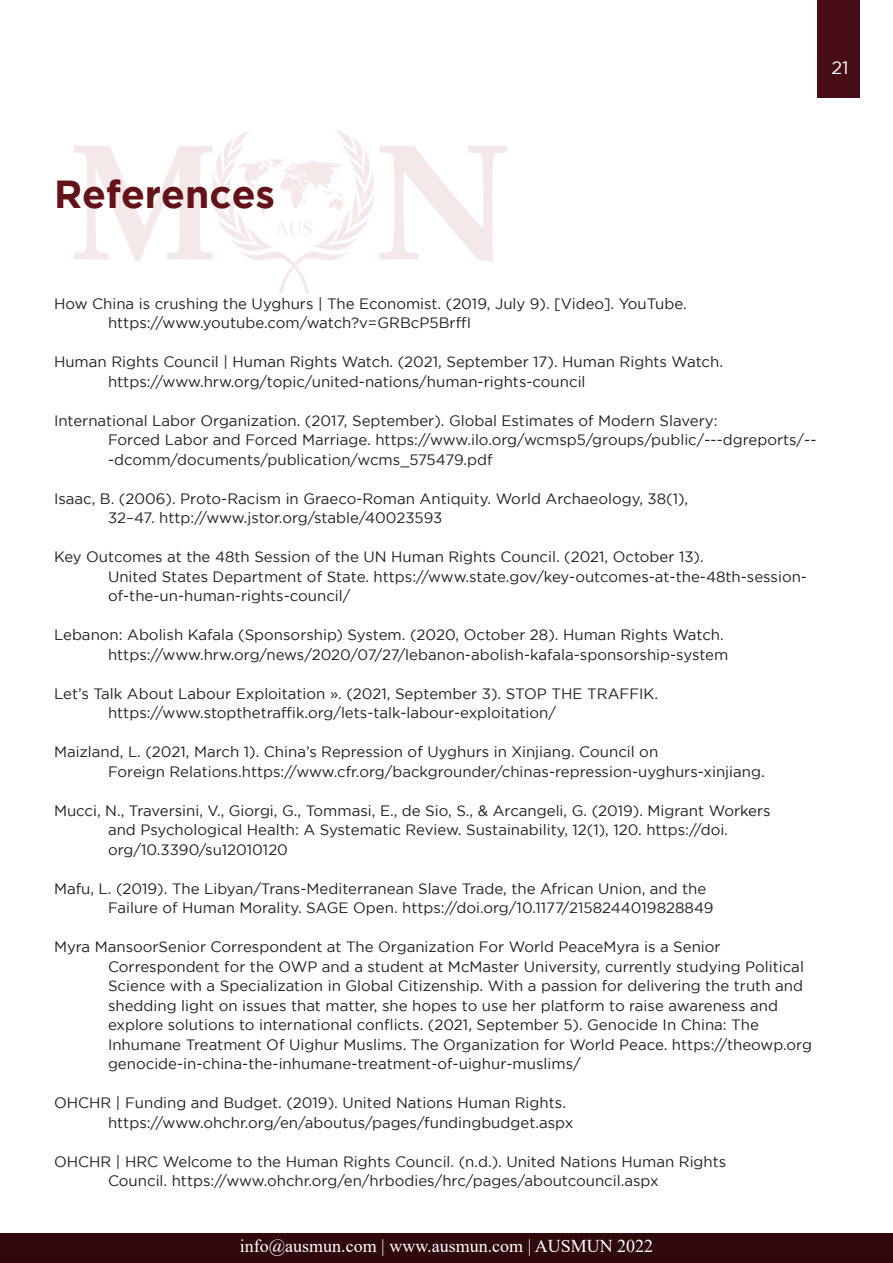
<style>
.page{position:relative;width:893px;height:1263px;background:#fff}
.page>*{position:absolute;margin:0;border:0;box-sizing:border-box;transform-origin:0 0}
.t1{font:700 39px "Gotham";color:#631219}
.t2{font:18px "Times New Roman";color:#fff}
.t3{font:18px "Gotham";color:#fff}
.t4{font:15px/19.5px "Gotham";color:#231f20}
</style>
<div class="page">
<div style="left:818px;top:0;width:42px;height:98px;background:#470c15"></div>
<div style="left:0;top:1233px;width:893px;height:30px;background:#30090d"></div>
<img style="left:74px;top:130px;width:432px;height:163px">
<p class="t3" style="left:831px;top:58px;width:19px">21</p>
<p class="t1" style="left:54px;top:172px;width:223px">References</p>
<p class="t4" style="left:54px;top:293px;width:634px">How China is crushing the Uyghurs | The Economist. (2019, July 9). [Video]. YouTube.</p>
<p class="t4" style="left:108px;top:313px;width:364px">https://www.youtube.com/watch?v=GRBcP5BrffI</p>
<p class="t4" style="left:54px;top:352px;width:671px">Human Rights Council | Human Rights Watch. (2021, September 17). Human Rights Watch.</p>
<p class="t4" style="left:108px;top:371px;width:479px">https://www.hrw.org/topic/united-nations/human-rights-council</p>
<p class="t4" style="left:54px;top:410px;width:665px">International Labor Organization. (2017, September). Global Estimates of Modern Slavery:</p>
<p class="t4" style="left:108px;top:430px;width:710px">Forced Labor and Forced Marriage. https://www.ilo.org/wcmsp5/groups/public/---dgreports/-- -dcomm/documents/publication/wcms_575479.pdf</p>
<p class="t4" style="left:54px;top:488px;width:636px">Isaac, B. (2006). Proto-Racism in Graeco-Roman Antiquity. World Archaeology, 38(1),</p>
<p class="t4" style="left:108px;top:508px;width:336px">32–47. http://www.jstor.org/stable/40023593</p>
<p class="t4" style="left:54px;top:547px;width:651px">Key Outcomes at the 48th Session of the UN Human Rights Council. (2021, October 13).</p>
<p class="t4" style="left:108px;top:566px;width:701px">United States Department of State. https://www.state.gov/key-outcomes-at-the-48th-session&shy;of-the-un-human-rights-council/</p>
<p class="t4" style="left:54px;top:625px;width:671px">Lebanon: Abolish Kafala (Sponsorship) System. (2020, October 28). Human Rights Watch.</p>
<p class="t4" style="left:108px;top:644px;width:622px">https://www.hrw.org/news/2020/07/27/lebanon-abolish-kafala-sponsorship-system</p>
<p class="t4" style="left:54px;top:683px;width:605px">Let’s Talk About Labour Exploitation ». (2021, September 3). STOP THE TRAFFIK.</p>
<p class="t4" style="left:108px;top:703px;width:450px">https://www.stopthetraffik.org/lets-talk-labour-exploitation/</p>
<p class="t4" style="left:54px;top:742px;width:606px">Maizland, L. (2021, March 1). China’s Repression of Uyghurs in Xinjiang. Council on</p>
<p class="t4" style="left:108px;top:761px;width:658px">Foreign Relations.https://www.cfr.org/backgrounder/chinas-repression-uyghurs-xinjiang.</p>
<p class="t4" style="left:54px;top:800px;width:718px">Mucci, N., Traversini, V., Giorgi, G., Tommasi, E., de Sio, S., &amp; Arcangeli, G. (2019). Migrant Workers</p>
<p class="t4" style="left:108px;top:820px;width:621px">and Psychological Health: A Systematic Review. Sustainability, 12(1), 120. https://doi. org/10.3390/su12010120</p>
<p class="t4" style="left:54px;top:878px;width:654px">Mafu, L. (2019). The Libyan/Trans-Mediterranean Slave Trade, the African Union, and the</p>
<p class="t4" style="left:108px;top:898px;width:607px">Failure of Human Morality. SAGE Open. https://doi.org/10.1177/2158244019828849</p>
<p class="t4" style="left:54px;top:937px;width:668px">Myra MansoorSenior Correspondent at The Organization For World PeaceMyra is a Senior</p>
<p class="t4" style="left:108px;top:956px;width:697px">Correspondent for the OWP and a student at McMaster University, currently studying Political<br>Science with a Specialization in Global Citizenship. With a passion for delivering the truth and</p>
<p class="t4" style="left:108px;top:995px;width:671px">shedding light on issues that matter, she hopes to use her platform to raise awareness and</p>
<p class="t4" style="left:108px;top:1015px;width:652px">explore solutions to international conflicts. (2021, September 5). Genocide In China: The</p>
<p class="t4" style="left:108px;top:1034px;width:705px">Inhumane Treatment Of Uighur Muslims. The Organization for World Peace. https://theowp.org</p>
<p class="t4" style="left:108px;top:1054px;width:474px">genocide-in-china-the-inhumane-treatment-of-uighur-muslims/</p>
<p class="t4" style="left:54px;top:1093px;width:513px">OHCHR | Funding and Budget. (2019). United Nations Human Rights.</p>
<p class="t4" style="left:108px;top:1112px;width:467px">https://www.ohchr.org/en/aboutus/pages/fundingbudget.aspx</p>
<p class="t4" style="left:54px;top:1151px;width:674px">OHCHR | HRC Welcome to the Human Rights Council. (n.d.). United Nations Human Rights</p>
<p class="t4" style="left:108px;top:1171px;width:552px">Council. https://www.ohchr.org/en/hrbodies/hrc/pages/aboutcouncil.aspx</p>
<p class="t2" style="left:240px;top:1233px;width:415px">info@ausmun.com | www.ausmun.com | AUSMUN 2022</p>
</div>
